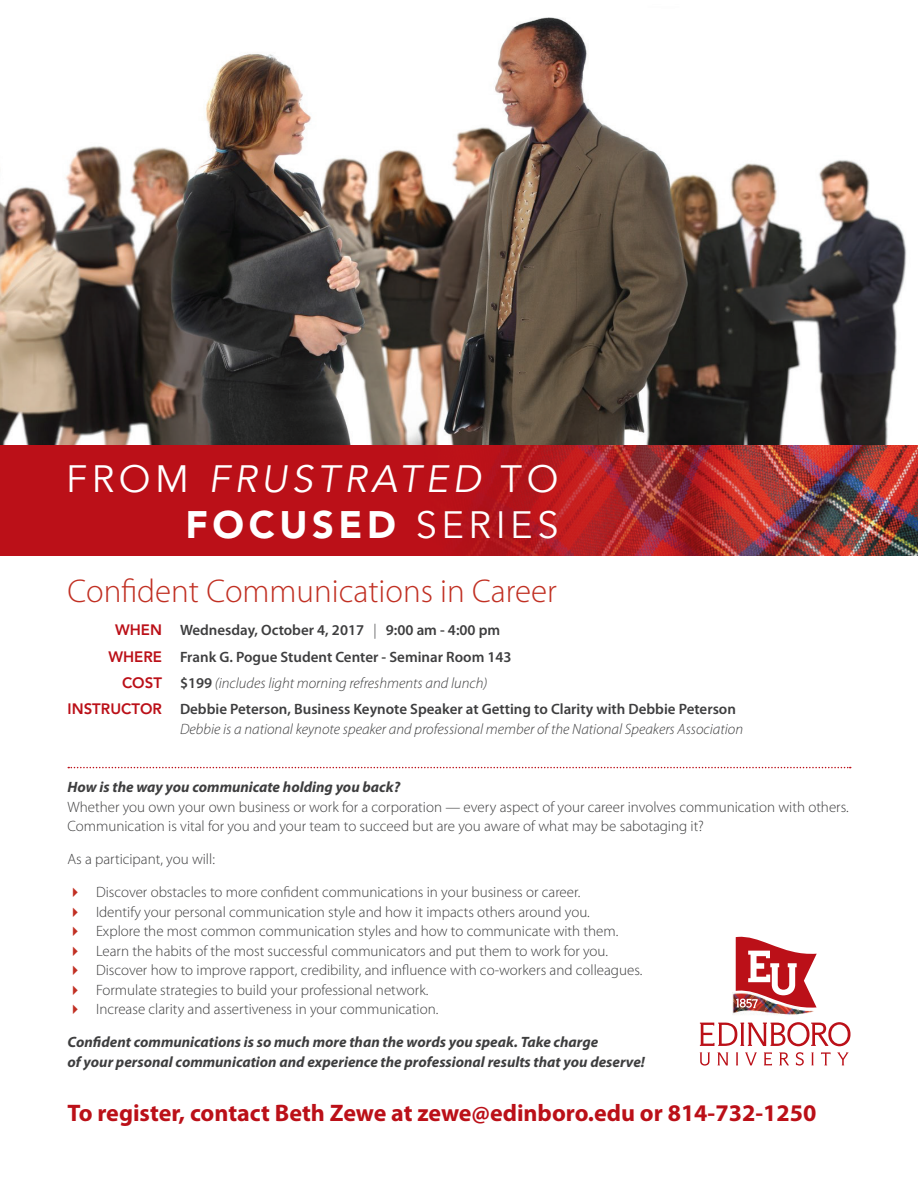
<style>
.page{position:relative;width:918px;height:1188px;background:#fff}
.page>*{position:absolute;margin:0;border:0;box-sizing:border-box;transform-origin:0 0}
.t1{font:38.1px/45.6px "Avenir";color:#fff;text-align:right}
.t2{font:300 33px "Myriad Pro";color:#c13023}
.t3{font:700 24px "Myriad Pro";color:#bb1018}
.t4{font:300 15px/19.5px "Myriad Pro";color:#3e3e3f}
.t5{font:italic 700 15px/19.5px "Myriad Pro";color:#3e3e3f}
.t6{font:600 15px "Myriad Pro";color:#3e3e3f}
.t7{font:italic 300 15px "Myriad Pro";color:#3e3e3f}
.s1{font-style:italic}
.s2{font-weight:900}
.s3{font-family:"Avenir";font-weight:800;color:#bb1018}
.s4{font-weight:300}
.s5{font-family:"Avenir";font-weight:800;font-style:normal;color:#bb1018}
.s6{font-weight:600;font-style:normal}
.s7{color:#c13023}
</style>
<div class="page">
<img style="left:0;top:17px;width:918px;height:429px">
<div style="left:0;top:446px;width:918px;height:110px;background:#bb1018"></div>
<img style="left:469px;top:446px;width:449px;height:110px">
<svg style="left:68px;top:767px;width:783px;height:1px"></svg>
<svg style="left:700px;top:1022px;width:150px;height:24px"></svg>
<svg style="left:779px;top:1052px;width:10px;height:13px"></svg>
<svg style="left:718px;top:1052px;width:10px;height:13px"></svg>
<svg style="left:736px;top:1052px;width:2px;height:13px"></svg>
<svg style="left:812px;top:1052px;width:2px;height:13px"></svg>
<svg style="left:764px;top:1052px;width:8px;height:13px"></svg>
<svg style="left:745px;top:1052px;width:12px;height:13px"></svg>
<svg style="left:821px;top:1052px;width:10px;height:13px"></svg>
<svg style="left:837px;top:1052px;width:11px;height:13px"></svg>
<svg style="left:700px;top:1052px;width:10px;height:14px"></svg>
<svg style="left:796px;top:1052px;width:8px;height:14px"></svg>
<img style="left:732px;top:993px;width:82px;height:22px">
<svg style="left:736px;top:937px;width:81px;height:72px"></svg>
<p class="t1" style="left:66px;top:457px;width:494px">FROM <span class="s1">FRUSTRATED</span> TO<br><span class="s2">FOCUSED</span> SERIES</p>
<p class="t2" style="left:68px;top:573px;width:491px">Confident Communications in Career</p>
<p class="t6" style="left:115px;top:622px;width:387px"><span class="s3">WHEN</span> Wednesday, October 4, 2017 <span class="s4">|</span> 9:00 am - 4:00 pm</p>
<p class="t6" style="left:108px;top:648px;width:405px"><span class="s3">WHERE</span> Frank G. Pogue Student Center - Seminar Room 143</p>
<p class="t7" style="left:122px;top:675px;width:367px"><span class="s5">COST</span> <span class="s6">$199</span> (includes light morning refreshments and lunch)</p>
<p class="t6" style="left:68px;top:701px;width:670px"><span class="s3">INSTRUCTOR</span> Debbie Peterson, Business Keynote Speaker at Getting to Clarity with Debbie Peterson</p>
<p class="t7" style="left:180px;top:721px;width:565px">Debbie is a national keynote speaker and professional member of the National Speakers Association</p>
<p class="t5" style="left:68px;top:777px;width:334px">How is the way you communicate holding you back?</p>
<p class="t4" style="left:68px;top:797px;width:783px">Whether you own your own business or work for a corporation — every aspect of your career involves communication with others.<br>Communication is vital for you and your team to succeed but are you aware of what may be sabotaging it?</p>
<p class="t4" style="left:68px;top:850px;width:149px">As a participant, you will:</p>
<p class="t4" style="left:68px;top:883px;width:515px"><span class="s7">✔</span> Discover obstacles to more confident communications in your business or career.</p>
<p class="t4" style="left:68px;top:902px;width:524px"><span class="s7">✔</span> Identify your personal communication style and how it impacts others around you.</p>
<p class="t4" style="left:68px;top:922px;width:552px"><span class="s7">✔</span> Explore the most common communication styles and how to communicate with them.</p>
<p class="t4" style="left:68px;top:941px;width:542px"><span class="s7">✔</span> Learn the habits of the most successful communicators and put them to work for you.</p>
<p class="t4" style="left:68px;top:961px;width:576px"><span class="s7">✔</span> Discover how to improve rapport, credibility, and influence with co-workers and colleagues.</p>
<p class="t4" style="left:68px;top:980px;width:363px"><span class="s7">✔</span> Formulate strategies to build your professional network.</p>
<p class="t4" style="left:68px;top:1000px;width:372px"><span class="s7">✔</span> Increase clarity and assertiveness in your communication.</p>
<p class="t5" style="left:68px;top:1032px;width:579px">Confident communications is so much more than the words you speak. Take charge<br>of your personal communication and experience the professional results that you deserve!</p>
<p class="t3" style="left:68px;top:1099px;width:750px">To register, contact Beth Zewe at zewe@edinboro.edu or 814-732-1250</p>
</div>
